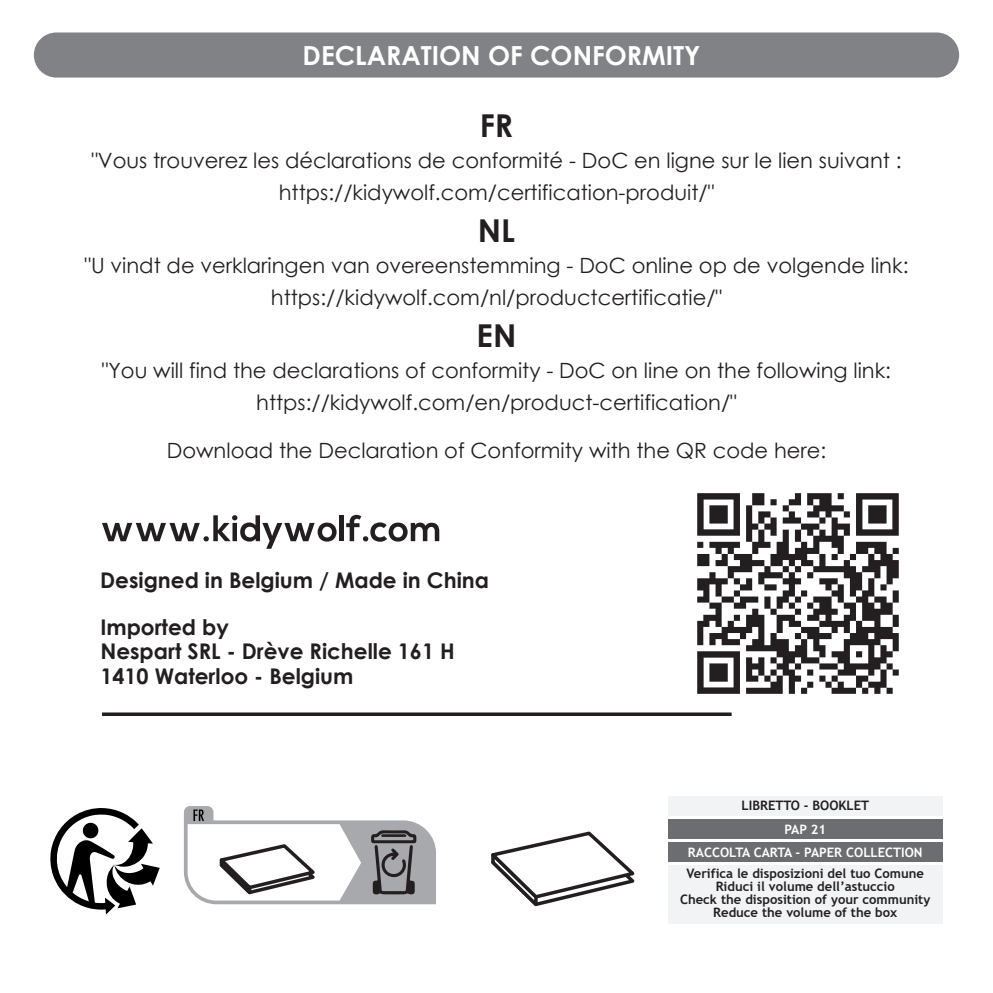
<style>
.page{position:relative;width:993px;height:993px;background:#fff}
.page>*{position:absolute;margin:0;border:0;box-sizing:border-box;transform-origin:0 0}
.t1{font:700 31.5px "Century Gothic";color:#231f20}
.t2{font:700 26.25px "Century Gothic";color:#fff}
.t3{font:700 21.7px/24.5px "Century Gothic";color:#231f20}
.t4{font:21px/31.5px "Century Gothic";color:#231f20;text-align:center}
.t5{font:700 12.95px/13px "Trebuchet MS";color:#231f20;text-align:center}
.t6{font:700 12.95px/22.8px "Trebuchet MS";color:#fff;text-align:center}
</style>
<div class="page">
<div style="left:34px;top:32px;width:924px;height:45px;background:#808285;border-radius:23px"></div>
<img style="left:697px;top:493px;width:202px;height:201px">
<hr style="left:102px;top:712px;width:629px;height:3px;background:#231f20">
<svg style="left:102px;top:515px;width:234px;height:33px"></svg>
<div style="left:339px;top:515px;width:5px;height:26px;background:#231f20"></div>
<svg style="left:346px;top:514px;width:93px;height:28px"></svg>
<svg style="left:50px;top:808px;width:110px;height:106px"></svg>
<svg style="left:184px;top:806px;width:252px;height:97px"></svg>
<div style="left:667px;top:796px;width:275px;height:19px;background:#f2f3f4"></div>
<div style="left:667px;top:819px;width:275px;height:19px;background:#6c6d70"></div>
<div style="left:667px;top:842px;width:275px;height:19px;background:#6c6d70"></div>
<div style="left:667px;top:865px;width:275px;height:58px;background:#f2f3f4"></div>
<svg style="left:491px;top:831px;width:144px;height:76px"></svg>
<p class="t2" style="left:302px;top:35px;width:399px">DECLARATION OF CONFORMITY</p>
<h1 class="t1" style="left:479px;top:101px;width:35px">FR</h1>
<p class="t4" style="left:91px;top:144px;width:811px">"Vous trouverez les déclarations de conformité - DoC en ligne sur le lien suivant : https://kidywolf.com/certification-produit/"</p>
<h1 class="t1" style="left:477px;top:206px;width:39px">NL</h1>
<p class="t4" style="left:84px;top:249px;width:825px">"U vindt de verklaringen van overeenstemming - DoC online op de volgende link: https://kidywolf.com/nl/productcertificatie/"</p>
<h1 class="t1" style="left:476px;top:311px;width:41px">EN</h1>
<p class="t4" style="left:102px;top:354px;width:790px">"You will find the declarations of conformity - DoC on line on the following link: https://kidywolf.com/en/product-certification/"</p>
<p class="t4" style="left:167px;top:434px;width:660px">Download the Declaration of Conformity with the QR code here:</p>
<p class="t3" style="left:100px;top:567px;width:390px">Designed in Belgium / Made in China</p>
<p class="t3" style="left:100px;top:613px;width:356px">Imported by<br>Nespart SRL - Drève Richelle 161 H<br>1410 Waterloo - Belgium</p>
<p class="t5" style="left:741px;top:798px;width:129px">LIBRETTO - BOOKLET</p>
<p class="t6" style="left:687px;top:817px;width:236px">PAP 21<br>RACCOLTA CARTA - PAPER COLLECTION</p>
<p class="t5" style="left:680px;top:867px;width:252px">Verifica le disposizioni del tuo Comune Riduci il volume dell’astuccio<br>Check the disposition of your community Reduce the volume of the box</p>
</div>
